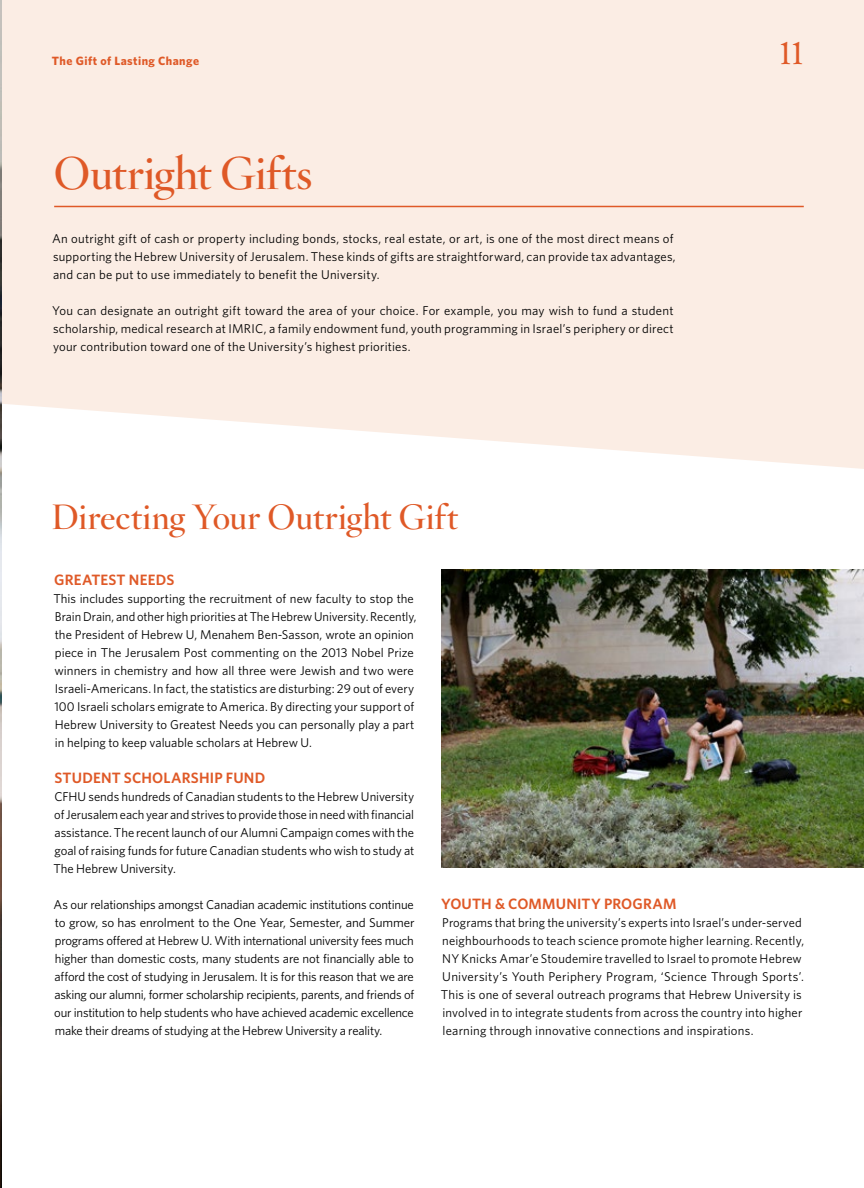
<style>
.page{position:relative;width:864px;height:1188px;background:#fff}
.page>*{position:absolute;margin:0;border:0;box-sizing:border-box;transform-origin:0 0}
.t1{font:45px "Hoefler Titling HTF Sm Roman";letter-spacing:-.01em;color:#df5927}
.t2{font:34.5px "Hoefler Titling HTF Sm Roman";letter-spacing:.005em;color:#df5927}
.t3{font:31.5px "Hoefler Text Roman Alt";color:#df5927}
.t4{font:600 15px "Whitney HTF";letter-spacing:.01em;color:#df5927}
.t5{font:12.75px/18px "Whitney HTF";letter-spacing:.005em;color:#000}
.t6{font:700 12px "Whitney HTF";letter-spacing:.04em;color:#df5927}
</style>
<div class="page">
<svg style="left:1px;top:0;width:863px;height:469px;background:#fbede5"></svg>
<img style="left:0;top:0;width:1px;height:801px">
<svg style="left:0;top:801px;width:1px;height:387px"></svg>
<img style="left:442px;top:569px;width:422px;height:298px">
<hr style="left:54px;top:206px;width:750px;height:1px;background:#df5927">
<p class="t6" style="left:52px;top:53px;width:149px">The Gift of Lasting Change</p>
<h1 class="t1" style="left:54px;top:144px;width:260px">Outright Gifts</h1>
<p class="t5" style="left:52px;top:229px;width:625px">An outright gift of cash or property including bonds, stocks, real estate, or art, is one of the most direct means of supporting the Hebrew University of Jerusalem. These kinds of gifts are straightforward, can provide tax advantages, and can be put to use immediately to benefit the University.</p>
<p class="t5" style="left:52px;top:301px;width:623px;text-align:justify">You can designate an outright gift toward the area of your choice. For example, you may wish to fund a student scholarship, medical research at IMRIC, a family endowment fund, youth programming in Israel’s periphery or direct your contribution toward one of the University’s highest priorities.</p>
<h2 class="t2" style="left:51px;top:494px;width:409px">Directing Your Outright Gift</h2>
<h3 class="t3" style="left:779px;top:39px;width:26px">11</h3>
<p class="t4" style="left:54px;top:571px;width:122px">GREATEST NEEDS</p>
<p class="t5" style="left:53px;top:589px;width:365px">This includes supporting the recruitment of new faculty to stop the Brain Drain, and other high priorities at The Hebrew University. Recently, the President of Hebrew U, Menahem Ben-Sasson, wrote an opinion piece in The Jerusalem Post commenting on the 2013 Nobel Prize winners in chemistry and how all three were Jewish and two were Israeli-Americans. In fact, the statistics are disturbing: 29 out of every 100 Israeli scholars emigrate to America. By directing your support of Hebrew University to Greatest Needs you can personally play a part in helping to keep valuable scholars at Hebrew U.</p>
<p class="t4" style="left:54px;top:769px;width:212px">STUDENT SCHOLARSHIP FUND</p>
<p class="t5" style="left:53px;top:787px;width:363px;text-align:justify">CFHU sends hundreds of Canadian students to the Hebrew University of Jerusalem each year and strives to provide those in need with financial assistance. The recent launch of our Alumni Campaign comes with the goal of raising funds for future Canadian students who wish to study at The Hebrew University.</p>
<p class="t5" style="left:54px;top:895px;width:363px;text-align:justify">As our relationships amongst Canadian academic institutions continue to grow, so has enrolment to the One Year, Semester, and Summer programs offered at Hebrew U. With international university fees much higher than domestic costs, many students are not financially able to afford the cost of studying in Jerusalem. It is for this reason that we are asking our alumni, former scholarship recipients, parents, and friends of our institution to help students who have achieved academic excellence make their dreams of studying at the Hebrew University a reality.</p>
<p class="t4" style="left:441px;top:895px;width:237px">YOUTH &amp; COMMUNITY PROGRAM</p>
<p class="t5" style="left:441px;top:913px;width:365px">Programs that bring the university’s experts into Israel’s under-served neighbourhoods to teach science promote higher learning. Recently, NY Knicks Amar’e Stoudemire travelled to Israel to promote Hebrew University’s Youth Periphery Program, ‘Science Through Sports’.<br>This is one of several outreach programs that Hebrew University is involved in to integrate students from across the country into higher learning through innovative connections and inspirations.</p>
</div>
